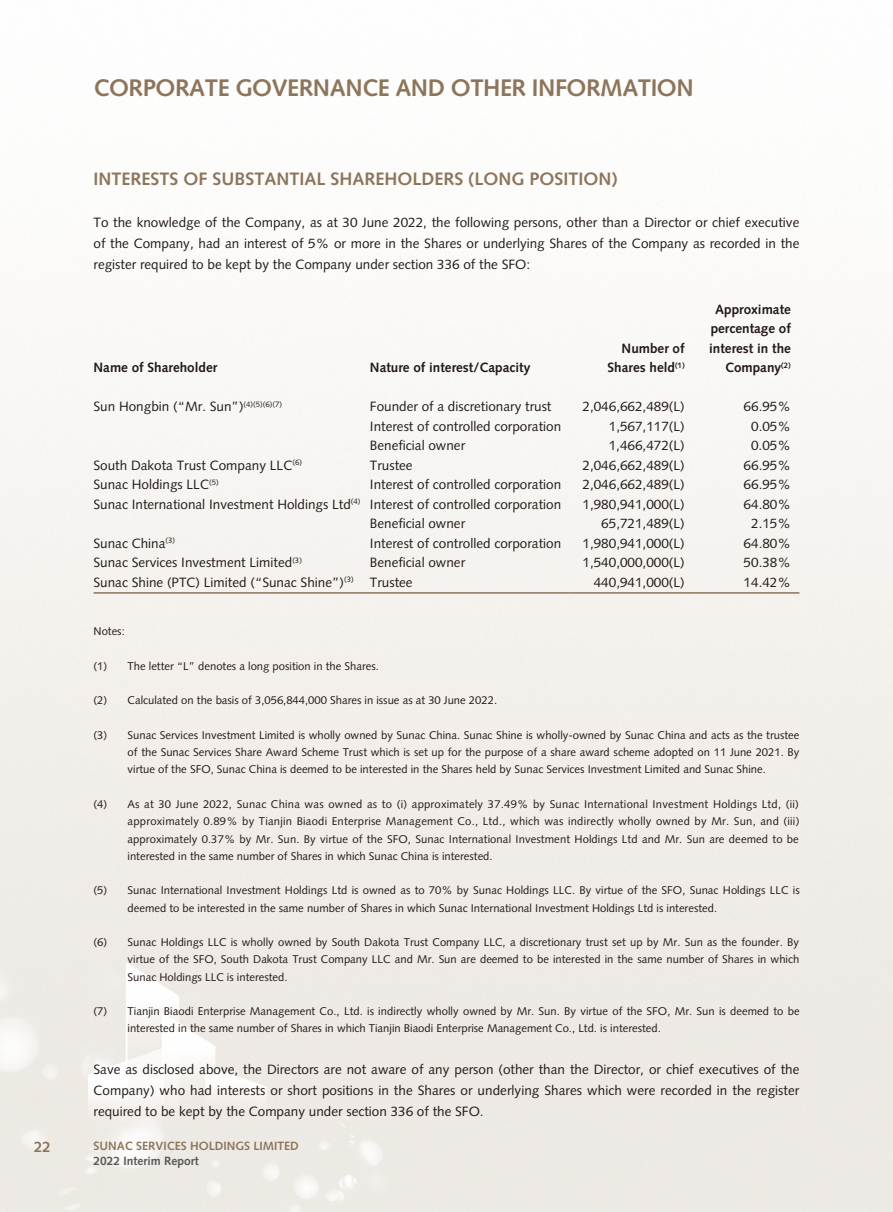
<style>
.page{position:relative;width:893px;height:1212px;background:#fff}
.page>*{position:absolute;margin:0;border:0;box-sizing:border-box;transform-origin:0 0}
.t1{font:700 24px "Syntax LT Std";letter-spacing:-.02em;color:#8c755b}
.t2{font:700 18px "Syntax LT Std";color:#8c755b}
.t3{font:700 15px "Syntax LT Std";color:#8c755b}
.t4{font:13.5px/21px "Syntax LT Std";color:#231916;text-align:justify}
.t5{font:700 13.5px/19.5px "Syntax LT Std";color:#231916;text-align:right}
.t6{font:700 12px "Syntax LT Std";color:#8c755b}
.t7{font:700 12px "Syntax LT Std";color:#595857}
.t8{font:11.25px/17.2px "Syntax LT Std";color:#231916;text-align:justify}
</style>
<div class="page">
<hr style="left:94px;top:592px;width:276px;height:2px;background:#8c755b">
<hr style="left:370px;top:592px;width:200px;height:2px;background:#8c755b">
<hr style="left:570px;top:592px;width:123px;height:2px;background:#8c755b">
<hr style="left:693px;top:592px;width:106px;height:2px;background:#8c755b">
<h3 class="t3" style="left:34px;top:1138px;width:18px">22</h3>
<h1 class="t1" style="left:94px;top:74px;width:602px">CORPORATE GOVERNANCE AND OTHER INFORMATION</h1>
<h2 class="t2" style="left:94px;top:168px;width:525px">INTERESTS OF SUBSTANTIAL SHAREHOLDERS (LONG POSITION)</h2>
<p class="t4" style="left:94px;top:212px;width:707px">To the knowledge of the Company, as at 30 June 2022, the following persons, other than a Director or chief executive of the Company, had an interest of 5% or more in the Shares or underlying Shares of the Company as recorded in the register required to be kept by the Company under section 336 of the SFO:</p>
<p class="t5" style="left:94px;top:358px;width:125px">Name of Shareholder</p>
<p class="t5" style="left:370px;top:358px;width:162px">Nature of interest/Capacity</p>
<p class="t5" style="left:607px;top:338px;width:79px">Number of<br>Shares held<sup>(1)</sup></p>
<p class="t5" style="left:709px;top:299px;width:83px">Approximate percentage of interest in the<br>Company<sup>(2)</sup></p>
<p class="t4" style="left:94px;top:396px;width:190px">Sun Hongbin (“Mr. Sun”)<sup>(4)(5)(6)(7)</sup></p>
<p class="t4" style="left:370px;top:396px;width:183px">Founder of a discretionary trust</p>
<p class="t4" style="left:583px;top:396px;width:104px">2,046,662,489(L)</p>
<p class="t4" style="left:744px;top:396px;width:49px">66.95%</p>
<p class="t4" style="left:370px;top:416px;width:193px">Interest of controlled corporation</p>
<p class="t4" style="left:609px;top:416px;width:77px">1,567,117(L)</p>
<p class="t4" style="left:751px;top:416px;width:41px">0.05%</p>
<p class="t4" style="left:370px;top:435px;width:97px">Beneficial owner</p>
<p class="t4" style="left:609px;top:435px;width:77px">1,466,472(L)</p>
<p class="t4" style="left:751px;top:435px;width:41px">0.05%</p>
<p class="t4" style="left:94px;top:455px;width:210px">South Dakota Trust Company LLC<sup>(6)</sup></p>
<p class="t4" style="left:370px;top:455px;width:44px">Trustee</p>
<p class="t4" style="left:583px;top:455px;width:104px">2,046,662,489(L)</p>
<p class="t4" style="left:744px;top:455px;width:49px">66.95%</p>
<p class="t4" style="left:94px;top:474px;width:127px">Sunac Holdings LLC<sup>(5)</sup></p>
<p class="t4" style="left:370px;top:474px;width:193px">Interest of controlled corporation</p>
<p class="t4" style="left:583px;top:474px;width:104px">2,046,662,489(L)</p>
<p class="t4" style="left:744px;top:474px;width:49px">66.95%</p>
<p class="t4" style="left:94px;top:494px;width:469px">Sunac International Investment Holdings Ltd<sup>(4)</sup> Interest of controlled corporation</p>
<p class="t4" style="left:583px;top:494px;width:104px">1,980,941,000(L)</p>
<p class="t4" style="left:744px;top:494px;width:49px">64.80%</p>
<p class="t4" style="left:370px;top:513px;width:97px">Beneficial owner</p>
<p class="t4" style="left:601px;top:513px;width:85px">65,721,489(L)</p>
<p class="t4" style="left:751px;top:513px;width:41px">2.15%</p>
<p class="t4" style="left:94px;top:533px;width:83px">Sunac China<sup>(3)</sup></p>
<p class="t4" style="left:370px;top:533px;width:193px">Interest of controlled corporation</p>
<p class="t4" style="left:583px;top:533px;width:104px">1,980,941,000(L)</p>
<p class="t4" style="left:744px;top:533px;width:49px">64.80%</p>
<p class="t4" style="left:94px;top:552px;width:210px">Sunac Services Investment Limited<sup>(3)</sup></p>
<p class="t4" style="left:370px;top:552px;width:97px">Beneficial owner</p>
<p class="t4" style="left:583px;top:552px;width:104px">1,540,000,000(L)</p>
<p class="t4" style="left:744px;top:552px;width:49px">50.38%</p>
<p class="t4" style="left:94px;top:572px;width:321px">Sunac Shine (PTC) Limited (“Sunac Shine”)<sup>(3)</sup> Trustee</p>
<p class="t4" style="left:594px;top:572px;width:92px">440,941,000(L)</p>
<p class="t4" style="left:744px;top:572px;width:49px">14.42%</p>
<p class="t8" style="left:94px;top:623px;width:33px">Notes:</p>
<p class="t8" style="left:94px;top:657px;width:287px">(1) The letter “L” denotes a long position in the Shares.</p>
<p class="t8" style="left:94px;top:692px;width:405px">(2) Calculated on the basis of 3,056,844,000 Shares in issue as at 30 June 2022.</p>
<p class="t8" style="left:128px;top:726px;width:673px;text-indent:-34px">(3) Sunac Services Investment Limited is wholly owned by Sunac China. Sunac Shine is wholly-owned by Sunac China and acts as the trustee of the Sunac Services Share Award Scheme Trust which is set up for the purpose of a share award scheme adopted on 11 June 2021. By virtue of the SFO, Sunac China is deemed to be interested in the Shares held by Sunac Services Investment Limited and Sunac Shine.</p>
<p class="t8" style="left:128px;top:795px;width:673px;text-indent:-34px">(4) As at 30 June 2022, Sunac China was owned as to (i) approximately 37.49% by Sunac International Investment Holdings Ltd, (ii) approximately 0.89% by Tianjin Biaodi Enterprise Management Co., Ltd., which was indirectly wholly owned by Mr. Sun, and (iii) approximately 0.37% by Mr. Sun. By virtue of the SFO, Sunac International Investment Holdings Ltd and Mr. Sun are deemed to be interested in the same number of Shares in which Sunac China is interested.</p>
<p class="t8" style="left:128px;top:882px;width:674px;text-indent:-34px">(5) Sunac International Investment Holdings Ltd is owned as to 70% by Sunac Holdings LLC. By virtue of the SFO, Sunac Holdings LLC is deemed to be interested in the same number of Shares in which Sunac International Investment Holdings Ltd is interested.</p>
<p class="t8" style="left:128px;top:933px;width:673px;text-indent:-34px">(6) Sunac Holdings LLC is wholly owned by South Dakota Trust Company LLC, a discretionary trust set up by Mr. Sun as the founder. By virtue of the SFO, South Dakota Trust Company LLC and Mr. Sun are deemed to be interested in the same number of Shares in which Sunac Holdings LLC is interested.</p>
<p class="t8" style="left:128px;top:1002px;width:674px;text-indent:-34px">(7) Tianjin Biaodi Enterprise Management Co., Ltd. is indirectly wholly owned by Mr. Sun. By virtue of the SFO, Mr. Sun is deemed to be interested in the same number of Shares in which Tianjin Biaodi Enterprise Management Co., Ltd. is interested.</p>
<p class="t4" style="left:94px;top:1059px;width:707px">Save as disclosed above, the Directors are not aware of any person (other than the Director, or chief executives of the Company) who had interests or short positions in the Shares or underlying Shares which were recorded in the register required to be kept by the Company under section 336 of the SFO.</p>
<p class="t6" style="left:94px;top:1138px;width:207px">SUNAC SERVICES HOLDINGS LIMITED</p>
<p class="t7" style="left:94px;top:1153px;width:107px">2022 Interim Report</p>
</div>
